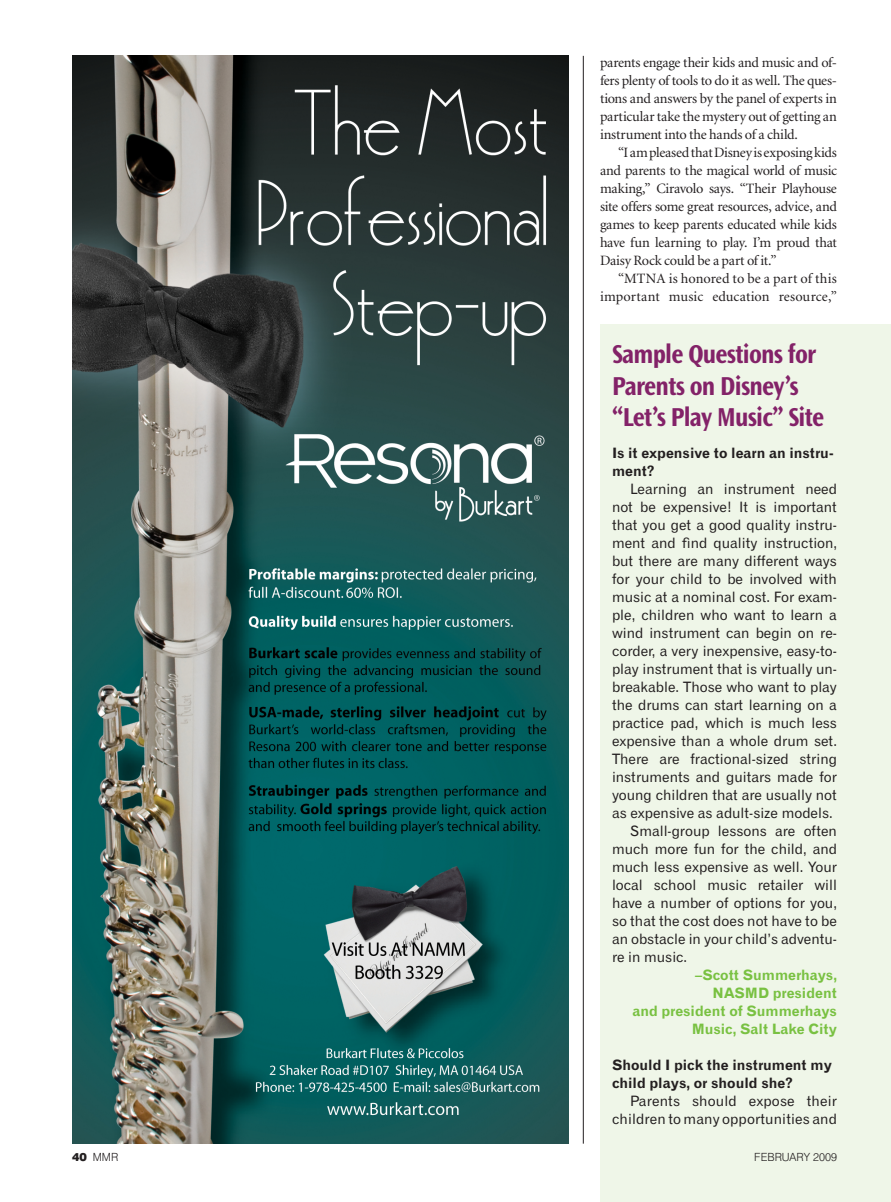
<style>
.page{position:relative;width:891px;height:1202px;background:#fff}
.page>*{position:absolute;margin:0;border:0;box-sizing:border-box;transform-origin:0 0}
.MMR_Dept_2nd_Head{font:700 27px/31.5px "Ocean Sans";letter-spacing:-.03em;color:#832268;scale:.9 1}
.Sidebar_Copy{font:14.25px/18px "Gothic 720 BT Roman B";color:#231f20;text-align:justify}
.MMR_TEXT{font:14.25px/18px "Minion";letter-spacing:-.005em;color:#231f20;text-align:justify}
.Sidebar_Copy-2{font:14.25px/18px "Gothic 720 BT Bold B";color:#231f20}
.Sidebar_Copy-3{font:14.25px/18px "Gothic 720 BT Bold B";color:#79c142;text-align:right}
.t1{font:300 11.25px "Swiss 721 BT";color:#231f20}
.s1{font-weight:900}
</style>
<div class="page">
<div style="left:600px;top:324px;width:291px;height:878px;background:#eff6e8"></div>
<hr style="left:583px;top:56px;width:1px;height:1087px;background:#231f20">
<img style="left:72px;top:56px;width:497px;height:1087px">
<p class="MMR_TEXT" style="left:600px;top:54px;width:238px">parents engage their kids and music and of&shy;fers plenty of tools to do it as well. The ques&shy;tions and answers by the panel of experts in particular take the mystery out of getting an instrument into the hands of a child.</p>
<p class="MMR_TEXT" style="left:600px;top:144px;width:239px;text-indent:18px">“I am pleased that Disney is exposing kids and parents to the magical world of music making,” Ciravolo says. “Their Playhouse site offers some great resources, advice, and games to keep parents educated while kids have fun learning to play. I’m proud that Daisy Rock could be a part of it.”</p>
<p class="MMR_TEXT" style="left:600px;top:270px;width:238px;text-align:right">“MTNA is honored to be a part of this important music education resource,”</p>
<p class="MMR_Dept_2nd_Head" style="left:612px;top:339px;width:237px">Sample Questions for<br>Parents on Disney’s “Let’s Play Music” Site</p>
<p class="Sidebar_Copy-2" style="left:612px;top:444px;width:223px">Is it expensive to learn an instru&shy;ment?</p>
<p class="Sidebar_Copy" style="left:612px;top:480px;width:227px;text-indent:18px">Learning an instrument need not be expensive! It is important that you get a good quality instru&shy;ment and find quality instruction, but there are many different ways for your child to be involved with music at a nominal cost. For exam&shy;ple, children who want to learn a wind instrument can begin on re&shy;corder, a very inexpensive, easy-to&shy;play instrument that is virtually un&shy;breakable. Those who want to play the drums can start learning on a practice pad, which is much less expensive than a whole drum set.<br>There are fractional-sized string instruments and guitars made for young children that are usually not as expensive as adult-size models.</p>
<p class="Sidebar_Copy" style="left:612px;top:822px;width:227px;text-indent:18px">Small-group lessons are often much more fun for the child, and much less expensive as well. Your local school music retailer will have a number of options for you, so that the cost does not have to be an obstacle in your child’s adventu&shy;re in music.</p>
<p class="Sidebar_Copy-3" style="left:695px;top:966px;width:143px">–Scott Summerhays,</p>
<p class="Sidebar_Copy-3" style="left:632px;top:984px;width:206px">NASMD president<br>and president of Summerhays<br>Music, Salt Lake City</p>
<p class="Sidebar_Copy-2" style="left:612px;top:1056px;width:221px">Should I pick the instrument my child plays, or should she?</p>
<p class="Sidebar_Copy" style="left:612px;top:1092px;width:226px;text-align:right">Parents should expose their children to many opportunities and</p>
<p class="t1" style="left:72px;top:1150px;width:48px"><span class="s1">40</span> MMR</p>
<p class="t1" style="left:754px;top:1150px;width:84px">FEBRUARY 2009</p>
</div>
